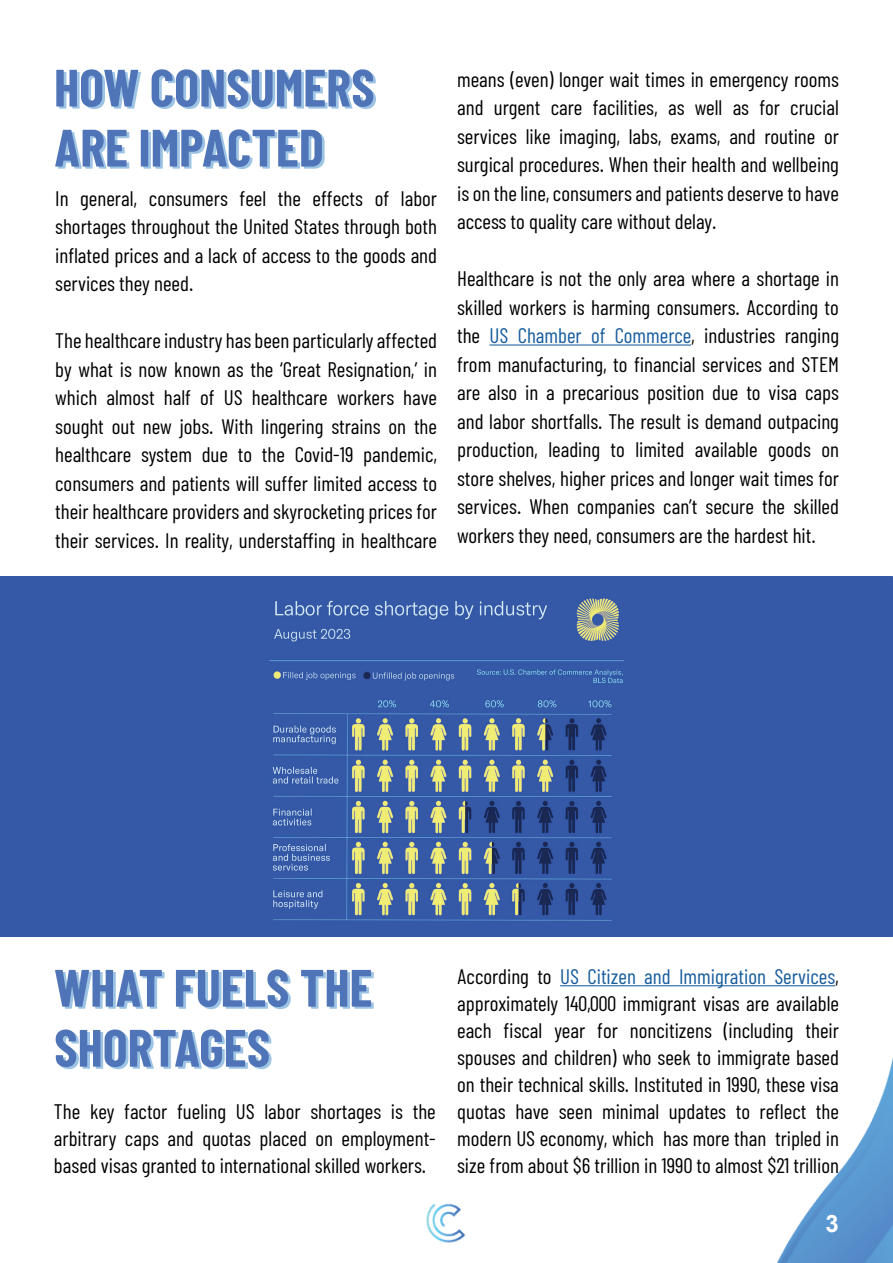
<style>
.page{position:relative;width:893px;height:1263px;background:#fff}
.page>*{position:absolute;margin:0;border:0;box-sizing:border-box;transform-origin:0 0}
.t1{font:700 52.5px/60px "Barlow Condensed";color:#4f74b7}
.t2{font:700 24px "Arial";color:#fff}
.t3{font:21px/28.5px "Barlow Condensed";color:#000;text-align:justify}
.s1{color:#175d9e}
</style>
<div class="page">
<img style="left:0;top:344px;width:893px;height:919px">
<img style="left:1px;top:576px;width:891px;height:360px">
<hr style="left:489px;top:344px;width:202px;height:2px;background:#175d9e">
<hr style="left:560px;top:985px;width:275px;height:1px;background:#175d9e">
<h1 class="t1" style="left:54px;top:56px;width:322px">HOW CONSUMERS<br>ARE IMPACTED</h1>
<p class="t3" style="left:55px;top:184px;width:383px">In general, consumers feel the effects of labor shortages throughout the United States through both inflated prices and a lack of access to the goods and services they need.</p>
<p class="t3" style="left:55px;top:326px;width:383px">The healthcare industry has been particularly affected by what is now known as the ‘Great Resignation,’ in which almost half of US healthcare workers have sought out new jobs. With lingering strains on the healthcare system due to the Covid-19 pandemic, consumers and patients will suffer limited access to their healthcare providers and skyrocketing prices for their services. In reality, understaffing in healthcare</p>
<p class="t3" style="left:457px;top:65px;width:383px">means (even) longer wait times in emergency rooms and urgent care facilities, as well as for crucial services like imaging, labs, exams, and routine or surgical procedures. When their health and wellbeing is on the line, consumers and patients deserve to have access to quality care without delay.</p>
<p class="t3" style="left:457px;top:264px;width:383px">Healthcare is not the only area where a shortage in skilled workers is harming consumers. According to the <span class="s1">US Chamber of Commerce</span>, industries ranging from manufacturing, to financial services and STEM are also in a precarious position due to visa caps and labor shortfalls. The result is demand outpacing production, leading to limited available goods on store shelves, higher prices and longer wait times for services. When companies can’t secure the skilled workers they need, consumers are the hardest hit.</p>
<h1 class="t1" style="left:54px;top:956px;width:320px">WHAT FUELS THE<br>SHORTAGES</h1>
<p class="t3" style="left:54px;top:1097px;width:383px;line-height:27px">The key factor fueling US labor shortages is the arbitrary caps and quotas placed on employment&shy;based visas granted to international skilled workers.</p>
<p class="t3" style="left:457px;top:962px;width:383px;line-height:27px">According to <span class="s1">US Citizen and Immigration Services</span>, approximately 140,000 immigrant visas are available each fiscal year for noncitizens (including their spouses and children) who seek to immigrate based on their technical skills. Instituted in 1990, these visa quotas have seen minimal updates to reflect the modern US economy, which has more than tripled in size from about $6 trillion in 1990 to almost $21 trillion</p>
<p class="t2" style="left:826px;top:1208px;width:15px">3</p>
</div>
